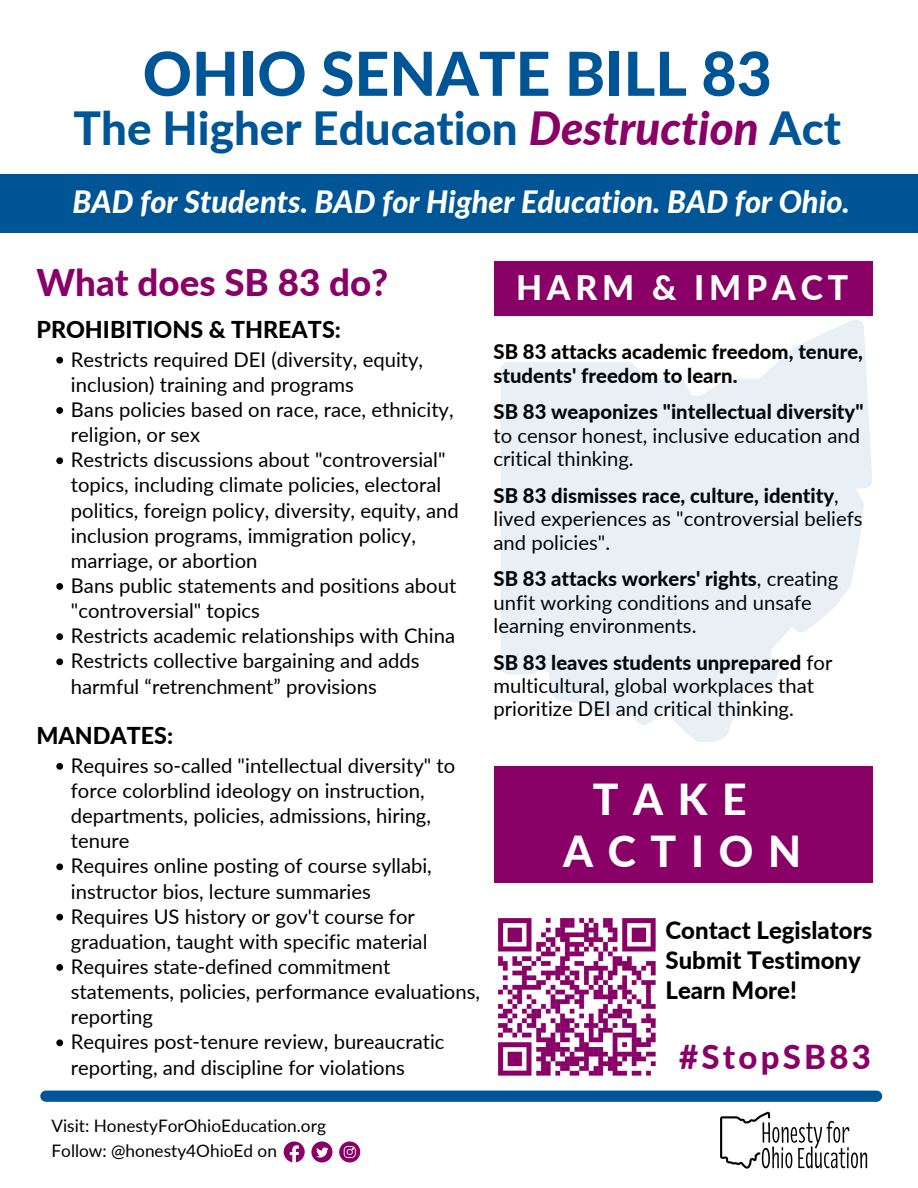
<style>
.page{position:relative;width:918px;height:1188px;background:#fff}
.page>*{position:absolute;margin:0;border:0;box-sizing:border-box;transform-origin:0 0}
.t1{font:800 60.75px "Lato";color:#005596}
.t2{font:800 45.75px "Lato";color:#005596}
.t3{font:800 42.75px "Lato";letter-spacing:.345em;color:#fff}
.t4{font:800 36.75px "Lato";color:#890066}
.t5{font:800 33.75px "Lato";letter-spacing:.145em;color:#fff}
.t6{font:800 33px "Lato";letter-spacing:.095em;color:#890066}
.t7{font:italic 800 30.75px "Lato";color:#fff}
.t8{font:800 24px "Lato";color:#000}
.t9{font:800 23.25px "Lato";color:#000}
.t10{font:20.25px/25.2px "Lato";color:#000}
.t11{font:800 20.25px/23.4px "Lato";color:#000}
.t12{font:17.25px "Lato";color:#000}
.s1{font-style:italic;color:#890066}
.s2{font-weight:800}
</style>
<div class="page">
<div style="left:46px;top:1091px;width:831px;height:11px;background:#005596"></div>
<img style="left:720px;top:1111px;width:148px;height:58px">
<svg style="left:284px;top:1141px;width:21px;height:21px"></svg>
<svg style="left:311px;top:1141px;width:21px;height:21px"></svg>
<svg style="left:339px;top:1141px;width:21px;height:21px"></svg>
<div style="left:0;top:174px;width:918px;height:58px;background:#005596"></div>
<img style="left:498px;top:918px;width:158px;height:158px">
<div style="left:494px;top:767px;width:378px;height:116px;background:#890066"></div>
<svg style="left:500px;top:319px;width:372px;height:423px;fill:#e9f0f5"></svg>
<div style="left:494px;top:261px;width:378px;height:54px;background:#890066"></div>
<svg style="left:56px;top:357px;width:7px;height:7px"></svg>
<svg style="left:56px;top:407px;width:7px;height:7px"></svg>
<svg style="left:56px;top:457px;width:7px;height:7px"></svg>
<svg style="left:56px;top:583px;width:7px;height:7px"></svg>
<svg style="left:56px;top:633px;width:7px;height:7px"></svg>
<svg style="left:56px;top:658px;width:7px;height:7px"></svg>
<svg style="left:56px;top:763px;width:7px;height:7px"></svg>
<svg style="left:56px;top:863px;width:7px;height:7px"></svg>
<svg style="left:56px;top:914px;width:7px;height:7px"></svg>
<svg style="left:56px;top:964px;width:7px;height:7px"></svg>
<svg style="left:56px;top:1039px;width:7px;height:7px"></svg>
<p class="t1" style="left:143px;top:36px;width:631px">OHIO SENATE BILL 83</p>
<p class="t2" style="left:74px;top:100px;width:769px">The Higher Education <span class="s1">Destruction</span> Act</p>
<p class="t7" style="left:73px;top:183px;width:779px">BAD for Students. BAD for Higher Education. BAD for Ohio.</p>
<p class="t4" style="left:36px;top:260px;width:353px">What does SB 83 do?</p>
<p class="t5" style="left:516px;top:267px;width:334px">HARM &amp; IMPACT</p>
<p class="t9" style="left:36px;top:315px;width:306px">PROHIBITIONS &amp; THREATS:</p>
<p class="t10" style="left:71px;top:346px;width:354px">Restricts required DEI (diversity, equity, inclusion) training and programs</p>
<p class="t10" style="left:71px;top:397px;width:384px">Bans policies based on race, race, ethnicity, religion, or sex</p>
<p class="t10" style="left:71px;top:447px;width:389px">Restricts discussions about "controversial" topics, including climate policies, electoral politics, foreign policy, diversity, equity, and inclusion programs, immigration policy, marriage, or abortion</p>
<p class="t10" style="left:71px;top:573px;width:387px">Bans public statements and positions about "controversial" topics</p>
<p class="t10" style="left:71px;top:623px;width:386px">Restricts academic relationships with China</p>
<p class="t10" style="left:71px;top:648px;width:350px">Restricts collective bargaining and adds harmful “retrenchment” provisions</p>
<p class="t9" style="left:36px;top:721px;width:138px">MANDATES:</p>
<p class="t10" style="left:71px;top:752px;width:386px">Requires so-called "intellectual diversity" to force colorblind ideology on instruction, departments, policies, admissions, hiring, tenure</p>
<p class="t10" style="left:71px;top:853px;width:363px">Requires online posting of course syllabi, instructor bios, lecture summaries</p>
<p class="t10" style="left:71px;top:903px;width:358px">Requires US history or gov't course for graduation, taught with specific material</p>
<p class="t10" style="left:71px;top:954px;width:411px">Requires state-defined commitment statements, policies, performance evaluations, reporting</p>
<p class="t10" style="left:71px;top:1029px;width:375px">Requires post-tenure review, bureaucratic reporting, and discipline for violations</p>
<p class="t11" style="left:494px;top:340px;width:371px">SB 83 attacks academic freedom, tenure, students' freedom to learn.</p>
<p class="t10" style="left:494px;top:400px;width:371px;line-height:23.4px"><span class="s2">SB 83 weaponizes "intellectual diversity" </span>to censor honest, inclusive education and critical thinking.</p>
<p class="t10" style="left:494px;top:483px;width:371px;line-height:23.4px"><span class="s2">SB 83 dismisses race, culture, identity</span>, lived experiences as "controversial beliefs and policies".</p>
<p class="t10" style="left:494px;top:567px;width:346px;line-height:23.4px"><span class="s2">SB 83 attacks workers' rights</span>, creating unfit working conditions and unsafe learning environments.</p>
<p class="t10" style="left:494px;top:650px;width:340px;line-height:23.4px"><span class="s2">SB 83 leaves students unprepared</span> for multicultural, global workplaces that prioritize DEI and critical thinking.</p>
<p class="t3" style="left:593px;top:773px;width:156px">TAKE</p>
<p class="t3" style="left:563px;top:824px;width:239px">ACTION</p>
<p class="t8" style="left:665px;top:915px;width:208px">Contact Legislators</p>
<p class="t8" style="left:665px;top:945px;width:197px">Submit Testimony</p>
<p class="t8" style="left:665px;top:976px;width:133px">Learn More!</p>
<p class="t6" style="left:679px;top:1036px;width:193px">#StopSB83</p>
<p class="t12" style="left:51px;top:1114px;width:276px">Visit: HonestyForOhioEducation.org</p>
<p class="t12" style="left:51px;top:1140px;width:227px">Follow: @honesty4OhioEd on</p>
</div>
